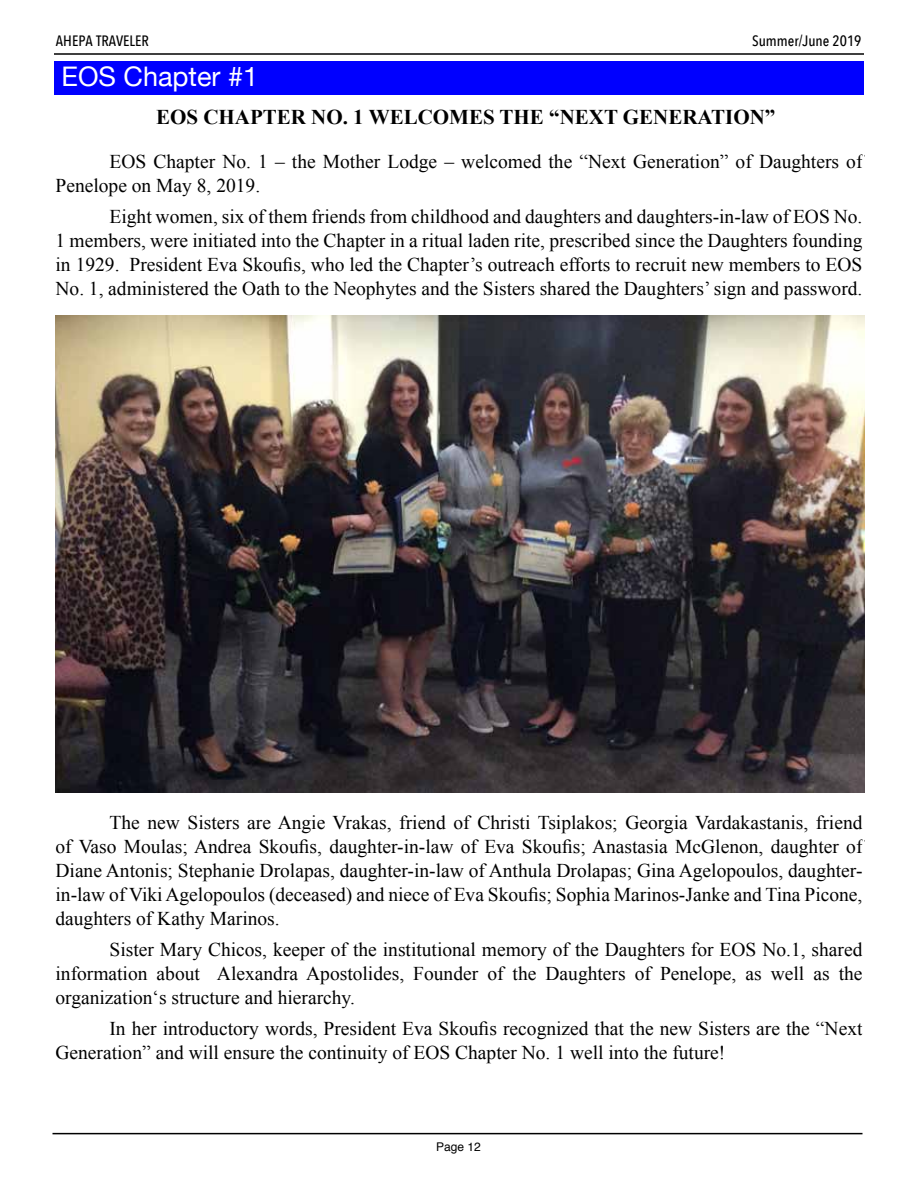
<style>
.page{position:relative;width:918px;height:1188px;background:#fff}
.page>*{position:absolute;margin:0;border:0;box-sizing:border-box;transform-origin:0 0}
.t1{font:27px "Helvetica Neue";color:#fff}
.t2{font:700 21px "Times New Roman";color:#000}
.t3{font:19.5px/24px "Times New Roman";color:#000;text-align:justify}
.t4{font:500 15px "Avenir Next Condensed";color:#000}
.t5{font:12px "Helvetica";color:#000}
</style>
<div class="page">
<hr style="left:54px;top:53px;width:810px;height:2px;background:#000">
<hr style="left:52px;top:1133px;width:810px;height:1px;background:#000">
<div style="left:54px;top:61px;width:810px;height:33px;background:#00f"></div>
<img style="left:56px;top:315px;width:808px;height:477px">
<p class="t4" style="left:56px;top:31px;width:94px">AHEPA TRAVELER</p>
<p class="t4" style="left:752px;top:31px;width:111px">Summer/June 2019</p>
<h1 class="t1" style="left:62px;top:57px;width:198px">EOS Chapter #1</h1>
<p class="t2" style="left:156px;top:102px;width:621px">EOS CHAPTER NO. 1 WELCOMES THE “NEXT GENERATION”</p>
<p class="t3" style="left:56px;top:149px;width:809px;text-indent:54px">EOS Chapter No. 1 – the Mother Lodge – welcomed the “Next Generation” of Daughters of<br>Penelope on May 8, 2019.</p>
<p class="t3" style="left:56px;top:204px;width:809px;text-indent:54px">Eight women, six of them friends from childhood and daughters and daughters-in-law of EOS No.<br>1 members, were initiated into the Chapter in a ritual laden rite, prescribed since the Daughters founding in 1929. President Eva Skoufis, who led the Chapter’s outreach efforts to recruit new members to EOS No. 1, administered the Oath to the Neophytes and the Sisters shared the Daughters’ sign and password.</p>
<p class="t3" style="left:56px;top:811px;width:809px;text-indent:54px">The new Sisters are Angie Vrakas, friend of Christi Tsiplakos; Georgia Vardakastanis, friend of Vaso Moulas; Andrea Skoufis, daughter-in-law of Eva Skoufis; Anastasia McGlenon, daughter of Diane Antonis; Stephanie Drolapas, daughter-in-law of Anthula Drolapas; Gina Agelopoulos, daughter&shy;in-law of Viki Agelopoulos (deceased) and niece of Eva Skoufis; Sophia Marinos-Janke and Tina Picone, daughters of Kathy Marinos.</p>
<p class="t3" style="left:56px;top:937px;width:809px;text-indent:54px">Sister Mary Chicos, keeper of the institutional memory of the Daughters for EOS No.1, shared information about Alexandra Apostolides, Founder of the Daughters of Penelope, as well as the organization‘s structure and hierarchy.</p>
<p class="t3" style="left:56px;top:1016px;width:809px;text-indent:54px">In her introductory words, President Eva Skoufis recognized that the new Sisters are the “Next<br>Generation” and will ensure the continuity of EOS Chapter No. 1 well into the future!</p>
<p class="t5" style="left:436px;top:1138px;width:46px">Page 12</p>
</div>
